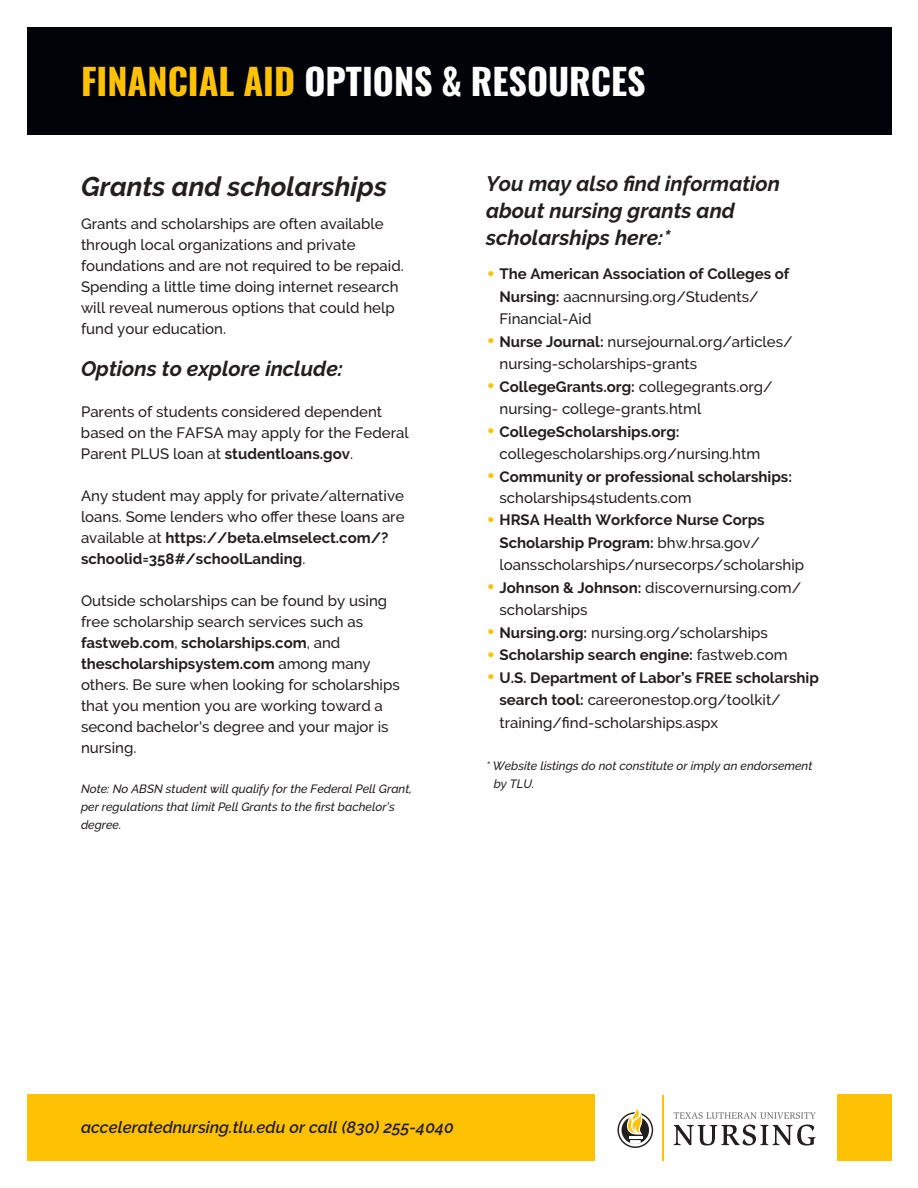
<style>
.page{position:relative;width:918px;height:1188px;background:#fff}
.page>*{position:absolute;margin:0;border:0;box-sizing:border-box;transform-origin:0 0}
.t1{font:700 36px "Oswald";color:#fff}
.t2{font:italic 700 27px "Raleway";color:#241f1f}
.t3{font:italic 700 21px/27px "Raleway";color:#241f1f}
.t4{font:italic 600 16.5px "Raleway";color:#241f1f}
.t5{font:500 15px/21px "Raleway";color:#241f1f}
.t6{font:700 15px/22.5px "Raleway";color:#241f1f}
.t7{font:italic 500 12px/18px "Raleway";color:#241f1f}
.s1{color:#ffc103}
.s2{font-weight:700}
.s3{font-weight:500;font-size:27px;color:#ffc103}
.s4{font-weight:500}
.s5{font-size:27px;color:#ffc103}
</style>
<div class="page">
<div style="left:27px;top:27px;width:864px;height:108px;background:#000409"></div>
<div style="left:27px;top:1094px;width:864px;height:67px;background:#ffc103"></div>
<div style="left:596px;top:1088px;width:241px;height:100px;background:#fff"></div>
<svg style="left:617px;top:1109px;width:36px;height:39px"></svg>
<hr style="left:663px;top:1095px;width:1px;height:66px;background:#ffc103">
<svg style="left:674px;top:1112px;width:142px;height:7px"></svg>
<svg style="left:674px;top:1125px;width:142px;height:21px"></svg>
<h1 class="t1" style="left:81px;top:63px;width:566px"><span class="s1">FINANCIAL AID</span> OPTIONS &amp; RESOURCES</h1>
<h2 class="t2" style="left:81px;top:171px;width:307px">Grants and scholarships</h2>
<p class="t5" style="left:81px;top:214px;width:324px">Grants and scholarships are often available through local organizations and private foundations and are not required to be repaid.<br>Spending a little time doing internet research will reveal numerous options that could help fund your education.</p>
<h3 class="t3" style="left:81px;top:356px;width:264px">Options to explore include:</h3>
<p class="t5" style="left:81px;top:401px;width:329px">Parents of students considered dependent based on the FAFSA may apply for the Federal<br>Parent PLUS loan at <span class="s2">studentloans.gov</span>.</p>
<p class="t5" style="left:81px;top:485px;width:325px">Any student may apply for private/alternative loans. Some lenders who offer these loans are available at <span class="s2">https://beta.elmselect.com/? schoolid=358#/schoolLanding</span>.</p>
<p class="t5" style="left:81px;top:590px;width:320px">Outside scholarships can be found by using free scholarship search services such as <span class="s2">fastweb.com</span>, <span class="s2">scholarships.com</span>, and <span class="s2">thescholarshipsystem.com</span> among many others. Be sure when looking for scholarships that you mention you are working toward a second bachelor's degree and your major is nursing.</p>
<p class="t7" style="left:81px;top:780px;width:332px">Note: No ABSN student will qualify for the Federal Pell Grant, per regulations that limit Pell Grants to the first bachelor’s degree.</p>
<h3 class="t3" style="left:486px;top:170px;width:296px">You may also find information about nursing grants and scholarships here:*</h3>
<p class="t6" style="left:500px;top:263px;width:291px;text-indent:-14px"><span class="s3">•</span> The American Association of Colleges of<br>Nursing: <span class="s4">aacnnursing.org/Students/<br>Financial-Aid</span></p>
<p class="t5" style="left:499px;top:330px;width:295px;line-height:22.5px;text-indent:-13px"><span class="s5">•</span> <span class="s2">Nurse Journal:</span> nursejournal.org/articles/ nursing-scholarships-grants</p>
<p class="t5" style="left:500px;top:375px;width:275px;line-height:22.5px;text-indent:-14px"><span class="s5">•</span> <span class="s2">CollegeGrants.org:</span> collegegrants.org/ nursing- college-grants.html</p>
<p class="t5" style="left:500px;top:420px;width:262px;line-height:22.5px;text-indent:-14px"><span class="s5">•</span> <span class="s2">CollegeScholarships.org: </span>collegescholarships.org/nursing.htm</p>
<p class="t6" style="left:499px;top:466px;width:294px;line-height:21px;text-indent:-13px"><span class="s3">•</span> Community or professional scholarships: <span class="s4">scholarships4students.com</span></p>
<p class="t5" style="left:499px;top:509px;width:306px;line-height:22.5px;text-indent:-13px"><span class="s5">•</span> <span class="s2">HRSA Health Workforce Nurse Corps<br>Scholarship Program:</span> bhw.hrsa.gov/ loansscholarships/nursecorps/scholarship</p>
<p class="t5" style="left:499px;top:576px;width:303px;line-height:22.5px;text-indent:-13px"><span class="s5">•</span> <span class="s2">Johnson &amp; Johnson:</span> discovernursing.com/ scholarships</p>
<p class="t5" style="left:486px;top:622px;width:283px"><span class="s5">•</span> <span class="s2">Nursing.org:</span> nursing.org/scholarships</p>
<p class="t6" style="left:486px;top:644px;width:303px"><span class="s3">•</span> Scholarship search engine: <span class="s4">fastweb.com</span></p>
<p class="t5" style="left:500px;top:666px;width:321px;line-height:22.5px;text-indent:-14px"><span class="s5">•</span> <span class="s2">U.S. Department of Labor’s FREE scholarship search tool:</span> careeronestop.org/toolkit/ training/find-scholarships.aspx</p>
<p class="t7" style="left:494px;top:757px;width:320px;text-indent:-8px">* Website listings do not constitute or imply an endorsement by TLU.</p>
<p class="t4" style="left:81px;top:1118px;width:374px">acceleratednursing.tlu.edu or call (830) 255-4040</p>
</div>
